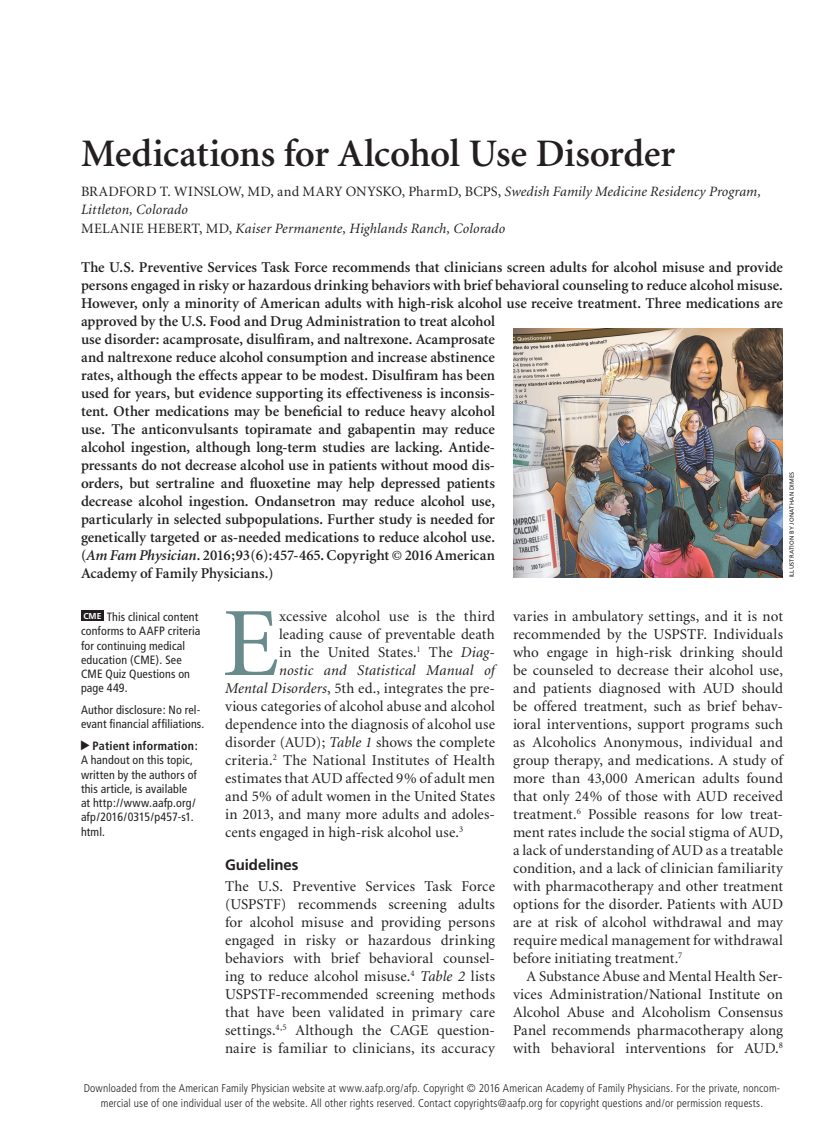
<style>
.page{position:relative;width:837px;height:1134px;background:#fff}
.page>*{position:absolute;margin:0;border:0;box-sizing:border-box;transform-origin:0 0}
.body_dropcap{font:98.1px "Minion";color:#698b8b;scale:1.05 1}
.article_title{font:600 39px "Minion";letter-spacing:-.015em;color:#231f20}
.abstract{font:600 15px/18px "Minion";color:#231f20}
.body_noindent{font:15px/18px "Minion";letter-spacing:.01em;color:#231f20;text-align:justify}
.body_dropcap-2{font:15px "Minion";letter-spacing:.005em;color:#231f20}
.body_text{font:15px/18px "Minion";color:#231f20;text-align:justify}
.body_dropcap-3{font:italic 15px "Minion";letter-spacing:.01em;color:#231f20}
.head1{font:700 15px "Frutiger";letter-spacing:-.005em;color:#231f20}
.byline{font:italic 14.25px/18px "Minion";letter-spacing:.01em;color:#231f20}
.t1{font:italic 12.75px "Minion";color:#231f20}
.t2{font:italic 600 12.75px "Minion";letter-spacing:.005em;color:#231f20}
.t3{font:12.75px "Minion";letter-spacing:.03em;color:#231f20}
.blurb{font:condensed 12px/14.2px "Frutiger";letter-spacing:.01em;color:#231f20}
.t4{font:300 condensed 11.25px/15px "Frutiger";letter-spacing:.015em;color:#231f20;text-align:center}
.t5{font:700 8.55px "Frutiger";color:#fff}
.art_credit{font:6px "Frutiger";letter-spacing:.025em;color:#231f20}
.s1{font-style:normal}
.s2{font-style:italic}
.s3{font-weight:700}
.s4{font-family:"Frutiger";font-weight:700;font-style:normal;font-size:15px}
</style>
<div class="page">
<img style="left:513px;top:328px;width:270px;height:249px">
<div style="left:81px;top:610px;width:23px;height:11px;background:#231f20"></div>
<p class="article_title" style="left:81px;top:133px;width:596px">Medications for Alcohol Use Disorder</p>
<p class="byline" style="left:81px;top:183px;width:682px"><span class="s1">BRADFORD T. WINSLOW, MD, and MARY ONYSKO, PharmD, BCPS,</span> Swedish Family Medicine Residency Program,<br>Littleton, Colorado</p>
<p class="byline" style="left:81px;top:220px;width:426px"><span class="s1">MELANIE HEBERT, MD,</span> Kaiser Permanente, Highlands Ranch, Colorado</p>
<p class="abstract" style="left:81px;top:259px;width:703px">The U.S. Preventive Services Task Force recommends that clinicians screen adults for alcohol misuse and provide persons engaged in risky or hazardous drinking behaviors with brief behavioral counseling to reduce alcohol misuse.<br>However, only a minority of American adults with high-risk alcohol use receive treatment. Three medications are approved by the U.S. Food and Drug Administration to treat alcohol<br>use disorder: acamprosate, disulfiram, and naltrexone. Acamprosate<br>and naltrexone reduce alcohol consumption and increase abstinence<br>rates, although the effects appear to be modest. Disulfiram has been<br>used for years, but evidence supporting its effectiveness is inconsis-<br>tent. Other medications may be beneficial to reduce heavy alcohol<br>use. The anticonvulsants topiramate and gabapentin may reduce<br>alcohol ingestion, although long-term studies are lacking. Antide-<br>pressants do not decrease alcohol use in patients without mood dis-<br>orders, but sertraline and fluoxetine may help depressed patients<br>decrease alcohol ingestion. Ondansetron may reduce alcohol use,<br>particularly in selected subpopulations. Further study is needed for<br>genetically targeted or as-needed medications to reduce alcohol use.<br>(<span class="s2">Am Fam Physician</span>. 2016;93(6):457-465. Copyright © 2016 American<br>Academy of Family Physicians.)</p>
<p class="art_credit" style="left:788px;top:577px;width:107px;rotate:-90deg">ILLUSTRATION BY JONATHAN DIMES</p>
<p class="blurb" style="left:81px;top:610px;width:121px;text-indent:26px">This clinical content conforms to AAFP criteria for continuing medical education (CME). See<br>CME Quiz Questions on page 449.</p>
<p class="blurb" style="left:81px;top:703px;width:125px">Author disclosure: No rel&shy;evant financial affiliations.</p>
<p class="blurb" style="left:81px;top:739px;width:118px;text-indent:12px"><span class="s3">Patient information:<br></span>A handout on this topic, written by the authors of this article, is available at http://www.aafp.org/ afp/2016/0315/p457-s1. html.</p>
<p class="t5" style="left:83px;top:611px;width:20px">CME</p>
<p class="body_dropcap" style="left:222px;top:595px;width:56px">E</p>
<p class="body_dropcap-2" style="left:279px;top:609px;width:217px">xcessive alcohol use is the third</p>
<p class="body_dropcap-2" style="left:279px;top:627px;width:217px">leading cause of preventable death</p>
<p class="body_dropcap-2" style="left:279px;top:645px;width:217px">in the United States.<sup>1</sup> The <span class="s2">Diag-</span></p>
<p class="body_dropcap-3" style="left:279px;top:663px;width:217px">nostic and Statistical Manual of</p>
<p class="body_dropcap-2" style="left:225px;top:681px;width:272px"><span class="s2">Mental Disorders</span>, 5th ed., integrates the pre-</p>
<p class="body_dropcap-2" style="left:225px;top:699px;width:272px">vious categories of alcohol abuse and alcohol</p>
<p class="body_dropcap-2" style="left:225px;top:717px;width:272px">dependence into the diagnosis of alcohol use</p>
<p class="body_dropcap-2" style="left:225px;top:735px;width:271px">disorder (AUD); <span class="s2">Table 1</span> shows the complete</p>
<p class="body_dropcap-2" style="left:225px;top:753px;width:271px">criteria.<sup>2</sup> The National Institutes of Health</p>
<p class="body_dropcap-2" style="left:225px;top:771px;width:271px">estimates that AUD affected 9% of adult men</p>
<p class="body_dropcap-2" style="left:225px;top:789px;width:272px">and 5% of adult women in the United States</p>
<p class="body_dropcap-2" style="left:225px;top:807px;width:272px">in 2013, and many more adults and adoles-</p>
<p class="body_dropcap-2" style="left:225px;top:825px;width:240px">cents engaged in high-risk alcohol use.<sup>3</sup></p>
<p class="head1" style="left:225px;top:856px;width:75px">Guidelines</p>
<p class="body_noindent" style="left:225px;top:878px;width:272px">The U.S. Preventive Services Task Force (USPSTF) recommends screening adults for alcohol misuse and providing persons engaged in risky or hazardous drinking behaviors with brief behavioral counsel&shy;ing to reduce alcohol misuse.<sup>4</sup> <span class="s2">Table 2</span> lists USPSTF-recommended screening methods that have been validated in primary care settings.<sup>4,5</sup> Although the CAGE question&shy;naire is familiar to clinicians, its accuracy</p>
<p class="body_noindent" style="left:513px;top:608px;width:272px">varies in ambulatory settings, and it is not recommended by the USPSTF. Individuals who engage in high-risk drinking should be counseled to decrease their alcohol use, and patients diagnosed with AUD should be offered treatment, such as brief behav&shy;ioral interventions, support programs such as Alcoholics Anonymous, individual and group therapy, and medications. A study of more than 43,000 American adults found that only 24% of those with AUD received treatment.<sup>6</sup> Possible reasons for low treat&shy;ment rates include the social stigma of AUD, a lack of understanding of AUD as a treatable condition, and a lack of clinician familiarity with pharmacotherapy and other treatment options for the disorder. Patients with AUD are at risk of alcohol withdrawal and may require medical management for withdrawal before initiating treatment.<sup>7</sup></p>
<p class="body_text" style="left:513px;top:968px;width:272px;text-indent:14px">A Substance Abuse and Mental Health Ser&shy;vices Administration/National Institute on Alcohol Abuse and Alcoholism Consensus Panel recommends pharmacotherapy along with behavioral interventions for AUD.<sup>8</sup></p>
<p class="t1" style="left:81px;top:1080px;width:200px">March 15, 2016 ◆ Volume 93, Number 6</p>
<p class="t3" style="left:384px;top:1080px;width:97px">www.aafp.org/afp</p>
<p class="t2" style="left:610px;top:1080px;width:175px">American Family Physician <span class="s4">457</span></p>
<p class="t4" style="left:84px;top:1081px;width:698px">Downloaded from the American Family Physician website at www.aafp.org/afp. Copyright © 2016 American Academy of Family Physicians. For the private, noncom&shy;mercial use of one individual user of the website. All other rights reserved. Contact copyrights@aafp.org for copyright questions and/or permission requests.</p>
</div>
